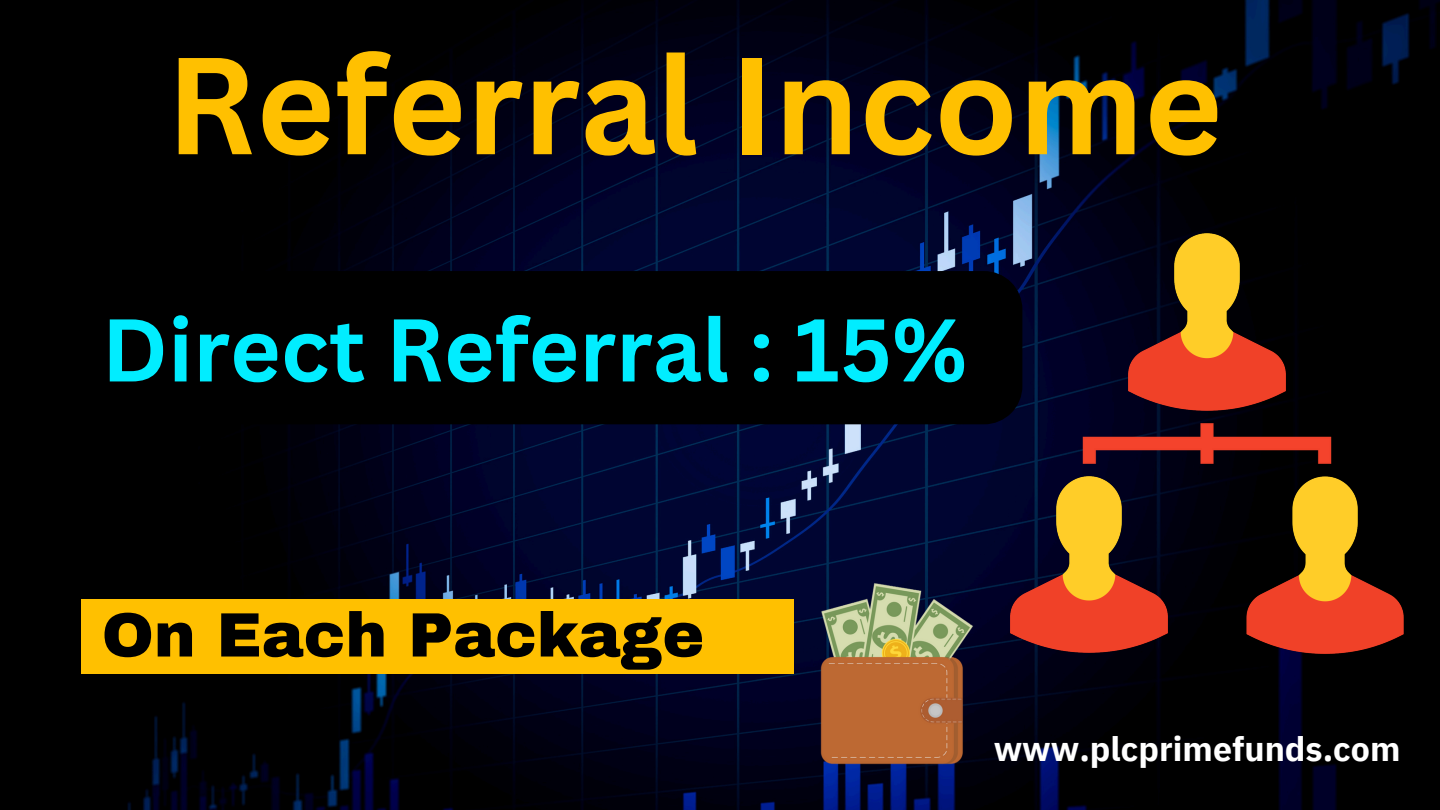
<style>
.page{position:relative;width:1440px;height:810px;background:#fff}
.page>*{position:absolute;margin:0;border:0;box-sizing:border-box;transform-origin:0 0}
.t1{font:700 134.7px "Canva Sans";color:#ffc000}
.t2{font:700 86.9px "Canva Sans";color:#01edff}
.t3{font:900 62.7px "Archivo";color:#000}
.t4{font:700 34px "IBM Plex Sans";color:#fff}
</style>
<div class="page">
<img style="left:0;top:0;width:1440px;height:810px">
<div style="left:81px;top:599px;width:713px;height:75px;background:#ffc000"></div>
<img style="left:817px;top:579px;width:161px;height:190px">
<img style="left:1000px;top:224px;width:414px;height:439px">
<div style="left:67px;top:271px;width:955px;height:153px;background:#000"></div>
<h1 class="t1" style="left:166px;top:10px;width:1058px">Referral Income</h1>
<p class="t2" style="left:102px;top:289px;width:867px">Direct Referral : 15%</p>
<p class="t3" style="left:102px;top:601px;width:604px">On Each Package</p>
<p class="t4" style="left:994px;top:726px;width:408px">www.plcprimefunds.com</p>
</div>
